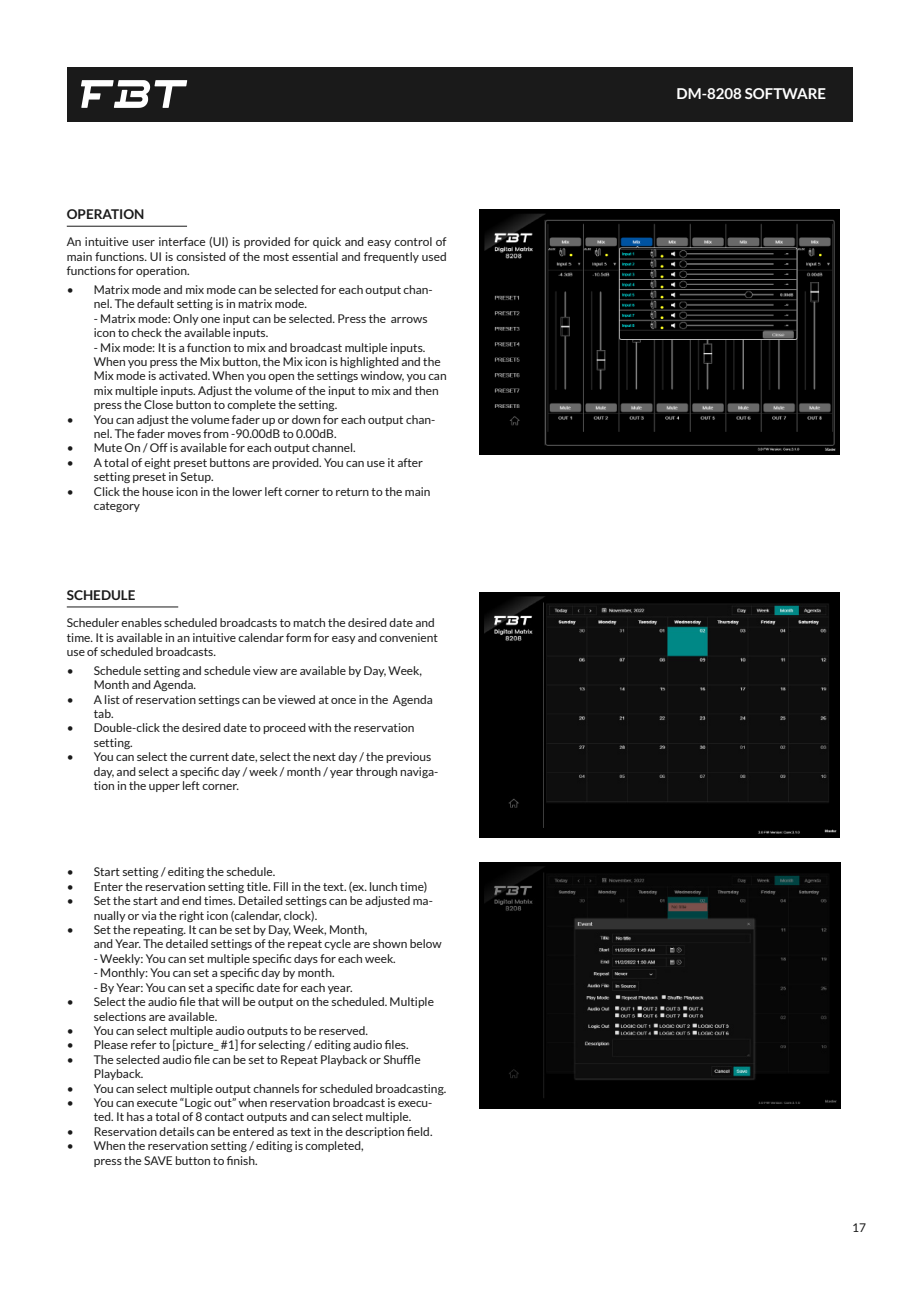
<style>
.page{position:relative;width:919px;height:1289px;background:#fff}
.page>*{position:absolute;margin:0;border:0;box-sizing:border-box;transform-origin:0 0}
.t1{font:700 15px "Lato";color:#fff}
.t2{font:700 13.5px "Lato";color:#1a1a1a}
.t3{font:12px/14.4px "Lato";color:#1a1a1a}
</style>
<div class="page">
<div style="left:67px;top:67px;width:785px;height:54px;background:#1a1a1a"></div>
<svg style="left:81px;top:80px;width:106px;height:28px"></svg>
<img style="left:480px;top:209px;width:359px;height:245px">
<img style="left:480px;top:592px;width:359px;height:245px">
<img style="left:480px;top:863px;width:359px;height:245px">
<hr style="left:67px;top:226px;width:120px;height:1px;background:#1a1a1a">
<hr style="left:67px;top:606px;width:111px;height:1px;background:#1a1a1a">
<p class="t2" style="left:67px;top:206px;width:79px">OPERATION</p>
<p class="t3" style="left:67px;top:235px;width:381px;text-align:justify">An intuitive user interface (UI) is provided for quick and easy control of main functions. UI is consisted of the most essential and frequently used functions for operation.</p>
<p class="t3" style="left:94px;top:282px;width:340px;text-indent:-27px">• Matrix mode and mix mode can be selected for each output chan&shy;nel. The default setting is in matrix mode.</p>
<p class="t3" style="left:94px;top:311px;width:335px">- Matrix mode: Only one input can be selected. Press the arrows icon to check the available inputs.</p>
<p class="t3" style="left:94px;top:340px;width:354px">- Mix mode: It is a function to mix and broadcast multiple inputs.<br>When you press the Mix button, the Mix icon is highlighted and the Mix mode is activated. When you open the settings window, you can mix multiple inputs. Adjust the volume of the input to mix and then press the Close button to complete the setting.</p>
<p class="t3" style="left:94px;top:412px;width:343px;text-indent:-27px">• You can adjust the volume fader up or down for each output chan&shy;nel. The fader moves from -90.00dB to 0.00dB.</p>
<p class="t3" style="left:67px;top:440px;width:290px">• Mute On / Off is available for each output channel.</p>
<p class="t3" style="left:94px;top:455px;width:331px;text-indent:-27px">• A total of eight preset buttons are provided. You can use it after setting preset in Setup.</p>
<p class="t3" style="left:94px;top:484px;width:338px;text-indent:-27px">• Click the house icon in the lower left corner to return to the main category</p>
<p class="t2" style="left:67px;top:586px;width:70px">SCHEDULE</p>
<p class="t3" style="left:67px;top:615px;width:372px">Scheduler enables scheduled broadcasts to match the desired date and time. It is available in an intuitive calendar form for easy and convenient use of scheduled broadcasts.</p>
<p class="t3" style="left:94px;top:663px;width:330px;text-indent:-27px">• Schedule setting and schedule view are available by Day, Week,<br>Month and Agenda.</p>
<p class="t3" style="left:94px;top:691px;width:340px;text-indent:-27px">• A list of reservation settings can be viewed at once in the Agenda tab.</p>
<p class="t3" style="left:94px;top:720px;width:322px;text-indent:-27px">• Double-click the desired date to proceed with the reservation setting.</p>
<p class="t3" style="left:94px;top:749px;width:346px;text-indent:-27px">• You can select the current date, select the next day / the previous day, and select a specific day / week / month / year through naviga&shy;tion in the upper left corner.</p>
<p class="t3" style="left:67px;top:864px;width:210px">• Start setting / editing the schedule.</p>
<p class="t3" style="left:67px;top:879px;width:362px">• Enter the reservation setting title. Fill in the text. (ex. lunch time)</p>
<p class="t3" style="left:94px;top:893px;width:340px;text-indent:-27px">• Set the start and end times. Detailed settings can be adjusted ma&shy;nually or via the right icon (calendar, clock).</p>
<p class="t3" style="left:94px;top:922px;width:349px;text-indent:-27px">• Set the repeating. It can be set by Day, Week, Month,<br>and Year. The detailed settings of the repeat cycle are shown below</p>
<p class="t3" style="left:94px;top:951px;width:303px">- Weekly: You can set multiple specific days for each week.</p>
<p class="t3" style="left:94px;top:965px;width:242px">- Monthly: You can set a specific day by month.</p>
<p class="t3" style="left:94px;top:979px;width:260px">- By Year: You can set a specific date for each year.</p>
<p class="t3" style="left:94px;top:994px;width:341px;text-indent:-27px">• Select the audio file that will be output on the scheduled. Multiple selections are available.</p>
<p class="t3" style="left:67px;top:1023px;width:303px">• You can select multiple audio outputs to be reserved.</p>
<p class="t3" style="left:67px;top:1037px;width:343px">• Please refer to [picture_ #1] for selecting / editing audio files.</p>
<p class="t3" style="left:94px;top:1051px;width:328px;text-indent:-27px">• The selected audio file can be set to Repeat Playback or Shuffle<br>Playback.</p>
<p class="t3" style="left:67px;top:1080px;width:381px">• You can select multiple output channels for scheduled broadcasting.</p>
<p class="t3" style="left:67px;top:1095px;width:367px;text-align:center">• You can execute “Logic out” when reservation broadcast is execu&shy;ted. It has a total of 8 contact outputs and can select multiple.</p>
<p class="t3" style="left:67px;top:1123px;width:367px">• Reservation details can be entered as text in the description field.</p>
<p class="t3" style="left:94px;top:1138px;width:271px;text-indent:-27px">• When the reservation setting / editing is completed, press the SAVE button to finish.</p>
<p class="t1" style="left:676px;top:84px;width:151px">DM-8208 SOFTWARE</p>
<p class="t3" style="left:852px;top:1219px;width:15px">17</p>
</div>
